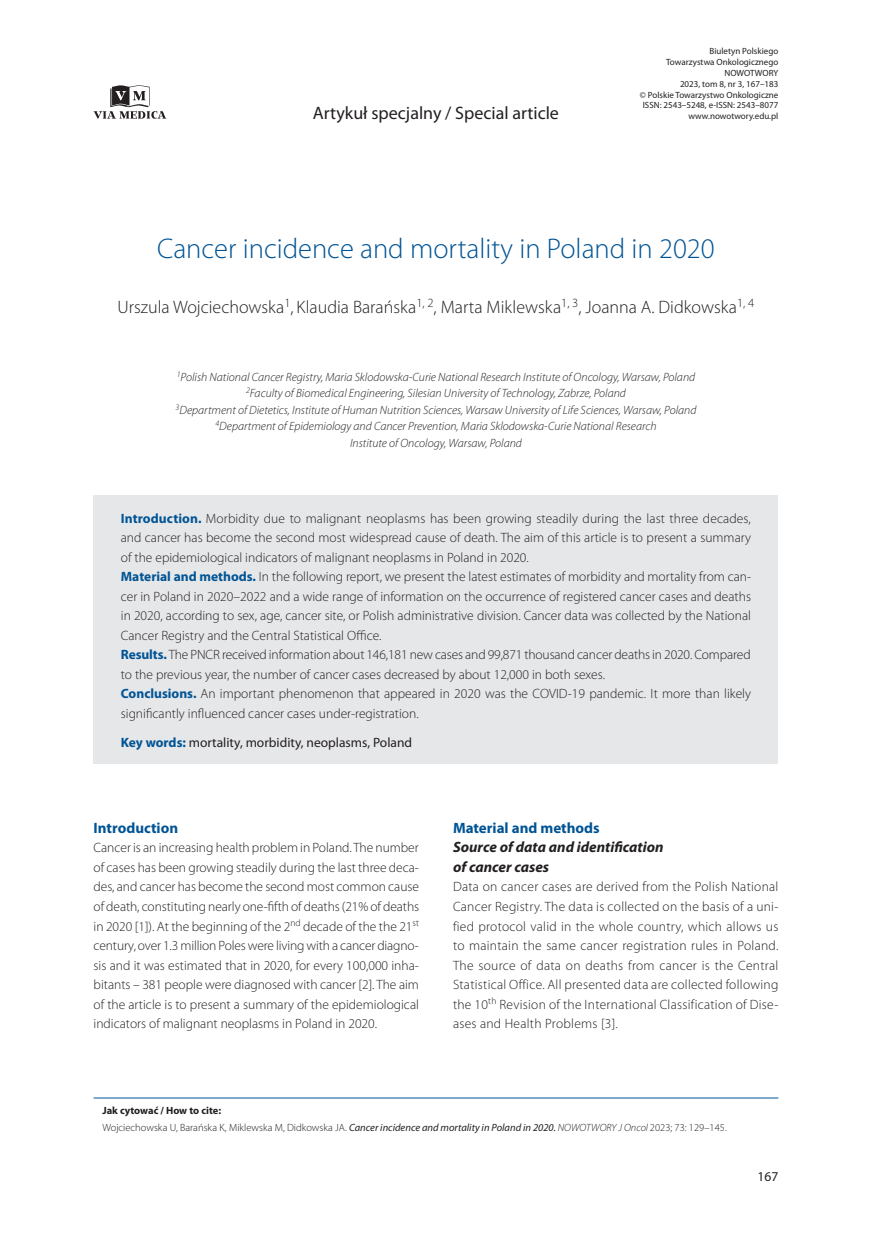
<style>
.page{position:relative;width:872px;height:1234px;background:#fff}
.page>*{position:absolute;margin:0;border:0;box-sizing:border-box;transform-origin:0 0}
._02_Tytul{font:300 28.5px "Myriad Pro";color:#005495}
._03_Autor{font:300 18px "Myriad Pro";color:#231f20}
.t1{font:18px "Myriad Pro";color:#231f20}
._12_Srodtytul_2_pod{font:italic 700 15px/19.5px "Myriad Pro";color:#231f20}
._12_Srodtytul_1{font:700 15px "Myriad Pro";color:#005495}
._06_Streszczenie_tek{font:300 13.5px/19.5px "Myriad Pro";color:#231f20;text-align:justify}
._08_Tekst_bez_wcieci{font:300 13.5px/19.5px "Myriad Pro";color:#231f20;text-align:justify}
._06_Streszczenie_slo{font:13.5px "Myriad Pro";color:#231f20}
._03_Afiliacje{font:italic 300 12px/16.5px "Myriad Pro";color:#231f20;text-align:center}
.t2{font:300 10.5px "Myriad Pro";color:#231f20}
.t3{font:700 10.5px "Myriad Pro";letter-spacing:-.005em;color:#231f20}
.t4{font:9px/10.8px "Myriad Pro";color:#231f20;text-align:right}
.s1{font-weight:700;color:#005495}
.s2{font-weight:400;font-style:italic}
.s3{font-style:italic}
</style>
<div class="page">
<svg style="left:94px;top:85px;width:72px;height:34px"></svg>
<div style="left:94px;top:495px;width:684px;height:269px;background:#e6e7e9"></div>
<hr style="left:94px;top:1097px;width:684px;height:1px;background:#005495">
<h2 class="t1" style="left:313px;top:102px;width:247px">Artykuł specjalny / Special article</h2>
<p class="t4" style="left:640px;top:46px;width:140px">Biuletyn Polskiego<br>Towarzystwa Onkologicznego<br>NOWOTWORY<br>2023, tom 8, nr 3, 167–183<br>© Polskie Towarzystwo Onkologiczne<br>ISSN: 2543–5248, e-ISSN: 2543–8077 www.nowotwory.edu.pl</p>
<p class="_02_Tytul" style="left:157px;top:231px;width:559px">Cancer incidence and mortality in Poland in 2020</p>
<p class="_03_Autor" style="left:118px;top:296px;width:638px">Urszula Wojciechowska<sup>1</sup>, Klaudia Barańska<sup>1,</sup> <sup>2</sup>, Marta Miklewska<sup>1,</sup> <sup>3</sup>, Joanna A. Didkowska<sup>1,</sup> <sup>4</sup></p>
<p class="_03_Afiliacje" style="left:175px;top:368px;width:522px"><sup>1</sup>Polish National Cancer Registry, Maria Sklodowska-Curie National Research Institute of Oncology, Warsaw, Poland <sup>2</sup>Faculty of Biomedical Engineering, Silesian University of Technology, Zabrze, Poland<br><sup>3</sup>Department of Dietetics, Institute of Human Nutrition Sciences, Warsaw University of Life Sciences, Warsaw, Poland <sup>4</sup>Department of Epidemiology and Cancer Prevention, Maria Sklodowska-Curie National Research<br>Institute of Oncology, Warsaw, Poland</p>
<p class="_06_Streszczenie_tek" style="left:121px;top:508px;width:632px"><span class="s1">Introduction.</span> Morbidity due to malignant neoplasms has been growing steadily during the last three decades, and cancer has become the second most widespread cause of death. The aim of this article is to present a summary of the epidemiological indicators of malignant neoplasms in Poland in 2020.</p>
<p class="_06_Streszczenie_tek" style="left:121px;top:566px;width:632px"><span class="s1">Material and methods.</span> In the following report, we present the latest estimates of morbidity and mortality from can&shy;cer in Poland in 2020–2022 and a wide range of information on the occurrence of registered cancer cases and deaths in 2020, according to sex, age, cancer site, or Polish administrative division. Cancer data was collected by the National Cancer Registry and the Central Statistical Office.</p>
<p class="_06_Streszczenie_tek" style="left:121px;top:644px;width:631px"><span class="s1">Results.</span> The PNCR received information about 146,181 new cases and 99,871 thousand cancer deaths in 2020. Compared to the previous year, the number of cancer cases decreased by about 12,000 in both sexes.</p>
<p class="_06_Streszczenie_tek" style="left:121px;top:683px;width:632px"><span class="s1">Conclusions.</span> An important phenomenon that appeared in 2020 was the COVID-19 pandemic. It more than likely significantly influenced cancer cases under-registration.</p>
<p class="_06_Streszczenie_slo" style="left:121px;top:734px;width:293px"><span class="s1">Key words:</span> mortality, morbidity, neoplasms, Poland</p>
<p class="_12_Srodtytul_1" style="left:94px;top:817px;width:86px">Introduction</p>
<p class="_08_Tekst_bez_wcieci" style="left:94px;top:837px;width:327px">Cancer is an increasing health problem in Poland. The number of cases has been growing steadily during the last three deca&shy;des, and cancer has become the second most common cause of death, constituting nearly one-fifth of deaths (21% of deaths in 2020 [1]). At the beginning of the 2<sup>nd</sup> decade of the the 21<sup>st </sup>century, over 1.3 million Poles were living with a cancer diagno&shy;sis and it was estimated that in 2020, for every 100,000 inha&shy;bitants – 381 people were diagnosed with cancer [2]. The aim of the article is to present a summary of the epidemiological indicators of malignant neoplasms in Poland in 2020.</p>
<p class="_12_Srodtytul_1" style="left:453px;top:817px;width:148px">Material and methods</p>
<p class="_12_Srodtytul_2_pod" style="left:453px;top:837px;width:212px">Source of data and identification of cancer cases</p>
<p class="_08_Tekst_bez_wcieci" style="left:453px;top:876px;width:327px">Data on cancer cases are derived from the Polish National Cancer Registry. The data is collected on the basis of a uni&shy;fied protocol valid in the whole country, which allows us to maintain the same cancer registration rules in Poland.<br>The source of data on deaths from cancer is the Central Statistical Office. All presented data are collected following the 10<sup>th</sup> Revision of the International Classification of Dise&shy;ases and Health Problems [3].</p>
<p class="t3" style="left:102px;top:1103px;width:120px">Jak cytować / How to cite:</p>
<p class="t2" style="left:102px;top:1121px;width:626px">Wojciechowska U, Barańska K, Miklewska M, Didkowska JA. <span class="s2">Cancer incidence and mortality in Poland in 2020.</span> <span class="s3">NOWOTWORY J Oncol</span> 2023; 73: 129–145.</p>
<p class="_06_Streszczenie_slo" style="left:757px;top:1168px;width:22px">167</p>
</div>
